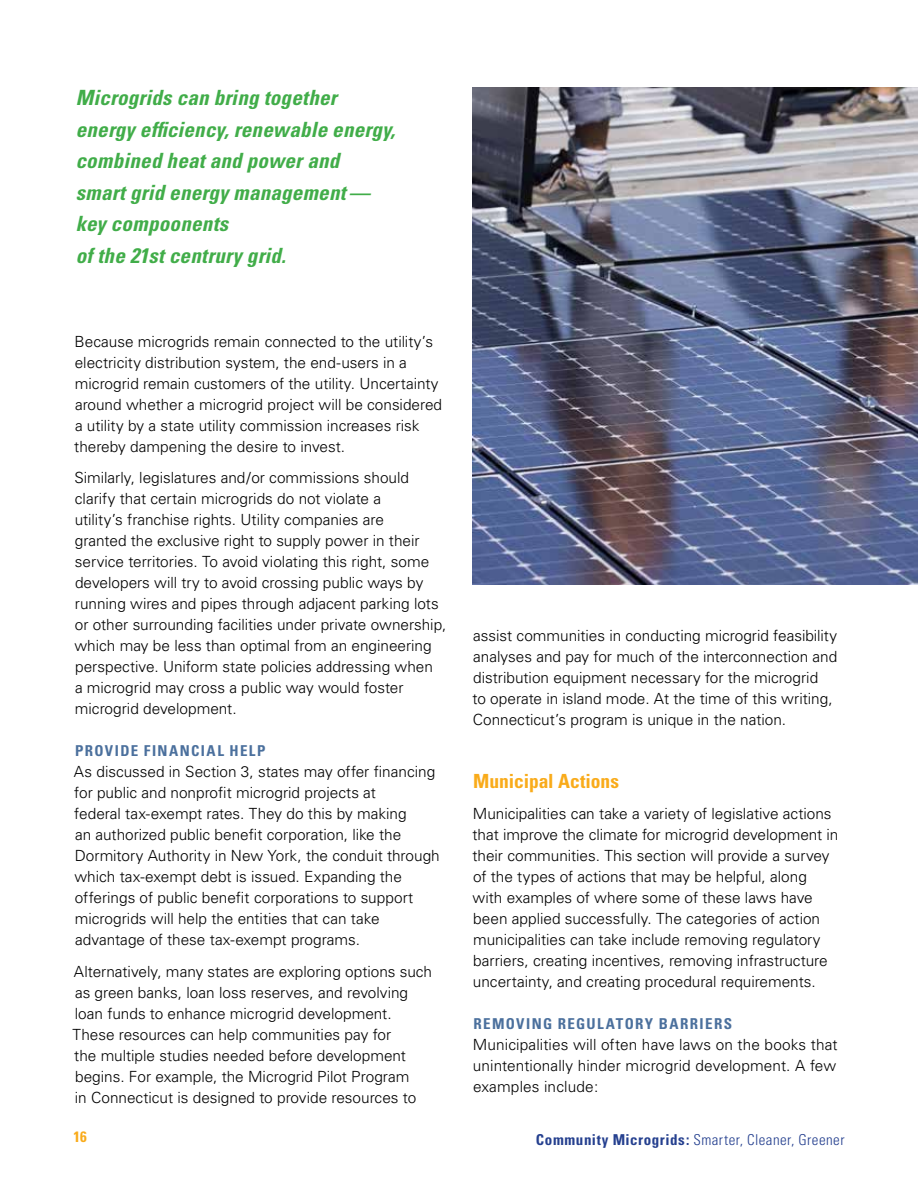
<style>
.page{position:relative;width:918px;height:1188px;background:#fff}
.page>*{position:absolute;margin:0;border:0;box-sizing:border-box;transform-origin:0 0}
.t1{font:italic 700 condensed 21px/31.5px "Univers";letter-spacing:.01em;color:#41ad49}
.t2{font:700 condensed 19.5px "Univers";color:#f9ab1a}
.t3{font:300 15.3px/21px "Univers";letter-spacing:-.005em;color:#000}
.t4{font:700 condensed 15px "Univers";letter-spacing:.095em;color:#4b709d}
.t5{font:300 condensed 15px "Univers";letter-spacing:.03em;color:#25408f}
.t6{font:700 condensed 15px "Univers";color:#f9ab1a}
.s1{font-weight:700}
</style>
<div class="page">
<img style="left:473px;top:88px;width:445px;height:496px">
<h1 class="t1" style="left:76px;top:82px;width:321px">Microgrids can bring together energy efficiency, renewable energy, combined heat and power and<br>smart grid energy management— key compoonents<br>of the 21st centrury grid.</h1>
<p class="t3" style="left:74px;top:331px;width:369px">Because microgrids remain connected to the utility’s electricity distribution system, the end-users in a microgrid remain customers of the utility. U ncertainty around whether a microgrid project will be considered a utility by a state utility commission increases risk thereby dampening the desire to invest.</p>
<p class="t3" style="left:74px;top:467px;width:373px">Similarly, legislatures and/or commissions should clarify that certain microgrids do not violate a<br>utility’s franchise rights. Utility companies are<br>granted the exclusive right to supply power in their service territories. To avoid violating this right, some developers will try to avoid crossing public ways by running wires and pipes through adjacent parking lots or other surrounding facilities under private ownership, which may be less than optimal from an engineering perspective. U niform state policies addressing when<br>a microgrid may cross a public way would foster microgrid development.</p>
<p class="t4" style="left:75px;top:741px;width:49px">PROVIDE</p>
<p class="t4" style="left:144px;top:741px;width:19px">FINANCIAL</p>
<p class="t4" style="left:230px;top:741px;width:20px">HELP</p>
<p class="t3" style="left:74px;top:761px;width:367px">As discussed in Section 3, states may offer financing for public and nonprofit microgrid projects at<br>federal tax-exempt rates. They do this by making<br>an authorized public benefit corporation, like the Dormitory Authority in N ew York, the conduit through which tax-exempt debt is issued. Expanding the offerings of public benefit corporations to support microgrids will help the entities that can take advantage of these tax-exempt programs.</p>
<p class="t3" style="left:73px;top:961px;width:361px">Alternatively, many states are exploring options such as green banks, loan loss reserves, and revolving loan funds to enhance microgrid development.<br>These resources can help communities pay for<br>the multiple studies needed before development begins. For example, the M icrogrid Pilot Program<br>in Connecticut is designed to provide resources to</p>
<p class="t3" style="left:473px;top:625px;width:366px">assist communities in conducting microgrid feasibility analyses and pay for much of the interconnection and distribution equipment necessary for the microgrid<br>to operate in island mode. At the time of this writing, Connecticut’s program is unique in the nation.</p>
<p class="t2" style="left:473px;top:769px;width:147px">MUNICIPAL ACTIONS</p>
<p class="t3" style="left:473px;top:803px;width:367px">M unicipalities can take a variety of legislative actions that improve the climate for microgrid development in their communities. This section will provide a survey of the types of actions that may be helpful, along with examples of where some of these laws have been applied successfully. The categories of action municipalities can take include removing regulatory barriers, creating incentives, removing infrastructure uncertainty, and creating procedural requirements.</p>
<p class="t4" style="left:473px;top:1014px;width:21px">REMO</p>
<p class="t4" style="left:516px;top:1014px;width:19px">VING</p>
<p class="t4" style="left:558px;top:1014px;width:21px">REGULATOR</p>
<p class="t4" style="left:645px;top:1014px;width:35px">Y BARRIERS</p>
<p class="t3" style="left:473px;top:1034px;width:366px;text-align:justify">M unicipalities will often have laws on the books that unintentionally hinder microgrid development. A few examples include:</p>
<p class="t6" style="left:73px;top:1127px;width:15px">16</p>
<p class="t5" style="left:536px;top:1130px;width:310px"><span class="s1">COMMUNITY MICROGRIDS:</span> Smarter, Cleaner, Greener</p>
</div>
